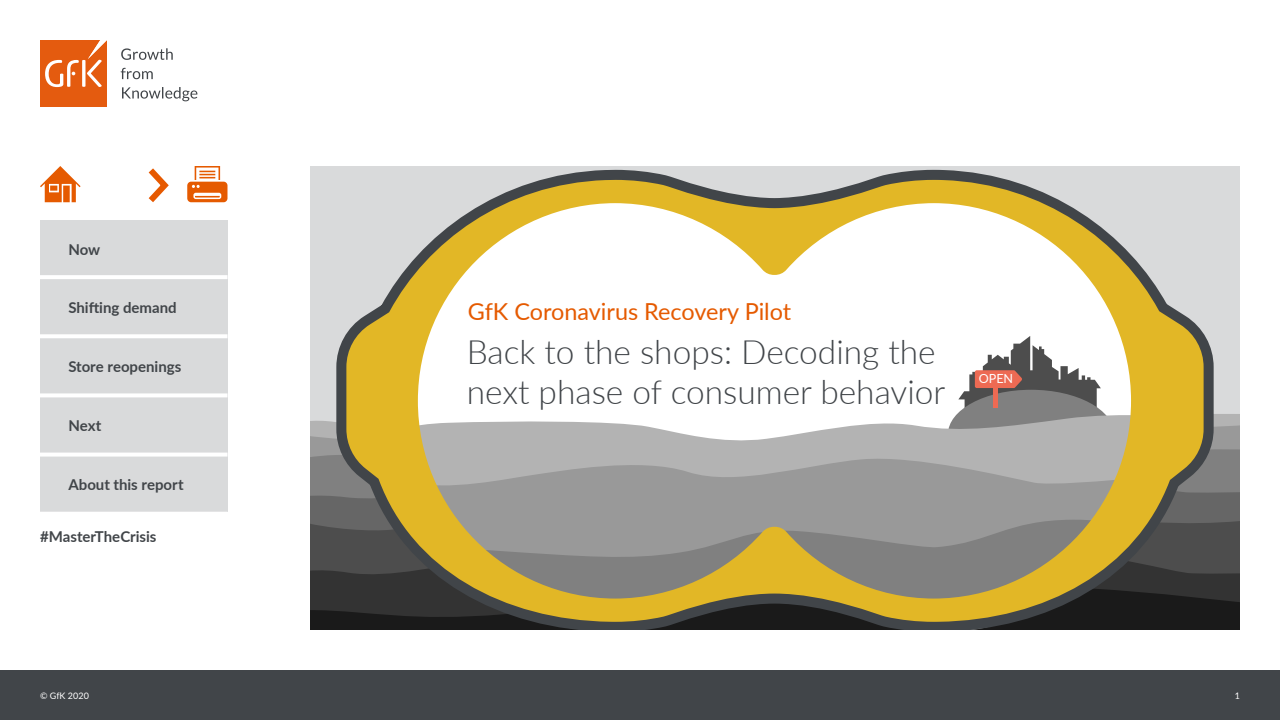
<style>
.page{position:relative;width:1280px;height:720px;background:#fff}
.page>*{position:absolute;margin:0;border:0;box-sizing:border-box;transform-origin:0 0}
.t1{font:300 33.5px/40.2px "Lato";color:#414549}
.t2{font:23.4px "Lato";color:#e55a00}
.t3{font:700 15px "Lato";color:#414549}
.t4{font:12.6px "Lato";color:#fff}
.t5{font:9px "Lato";letter-spacing:.005em;color:#fff}
</style>
<div class="page">
<div style="left:40px;top:220px;width:188px;height:292px;background:#d9dadb"></div>
<div style="left:0;top:670px;width:1280px;height:50px;background:#414549"></div>
<svg style="left:121px;top:48px;width:76px;height:53px"></svg>
<svg style="left:40px;top:40px;width:67px;height:67px;background:#e76f2d"></svg>
<svg style="left:187px;top:166px;width:40px;height:36px"></svg>
<svg style="left:148px;top:168px;width:21px;height:35px"></svg>
<div style="left:310px;top:166px;width:930px;height:464px;background:#d9dadb"></div>
<svg style="left:310px;top:421px;width:930px;height:26px"></svg>
<svg style="left:310px;top:447px;width:930px;height:28px"></svg>
<svg style="left:310px;top:475px;width:930px;height:36px;background:#737373"></svg>
<svg style="left:310px;top:511px;width:930px;height:40px;background:#545454"></svg>
<svg style="left:310px;top:584px;width:930px;height:46px;background:#252525"></svg>
<svg style="left:331px;top:169px;width:888px;height:461px;background:#bfb79b"></svg>
<svg style="left:40px;top:166px;width:41px;height:36px"></svg>
<hr style="left:40px;top:275px;width:188px;height:4px;background:#fff">
<svg style="left:40px;top:393px;width:188px;height:4px"></svg>
<hr style="left:40px;top:334px;width:188px;height:4px;background:#fff">
<svg style="left:40px;top:453px;width:188px;height:4px"></svg>
<p class="t3" style="left:68px;top:238px;width:33px">Now</p>
<p class="t3" style="left:68px;top:296px;width:110px">Shifting demand</p>
<p class="t3" style="left:68px;top:355px;width:114px">Store reopenings</p>
<p class="t3" style="left:68px;top:415px;width:35px">Next</p>
<p class="t3" style="left:68px;top:474px;width:117px">About this report</p>
<p class="t3" style="left:40px;top:525px;width:118px">#MasterTheCrisis</p>
<h2 class="t2" style="left:468px;top:295px;width:325px">GfK Coronavirus Recovery Pilot</h2>
<h1 class="t1" style="left:467px;top:331px;width:480px">Back to the shops: Decoding the next phase of consumer behavior</h1>
<p class="t4" style="left:979px;top:370px;width:36px">OPEN</p>
<p class="t5" style="left:40px;top:689px;width:50px">© GfK 2020</p>
<p class="t5" style="left:1235px;top:689px;width:7px">1</p>
</div>
